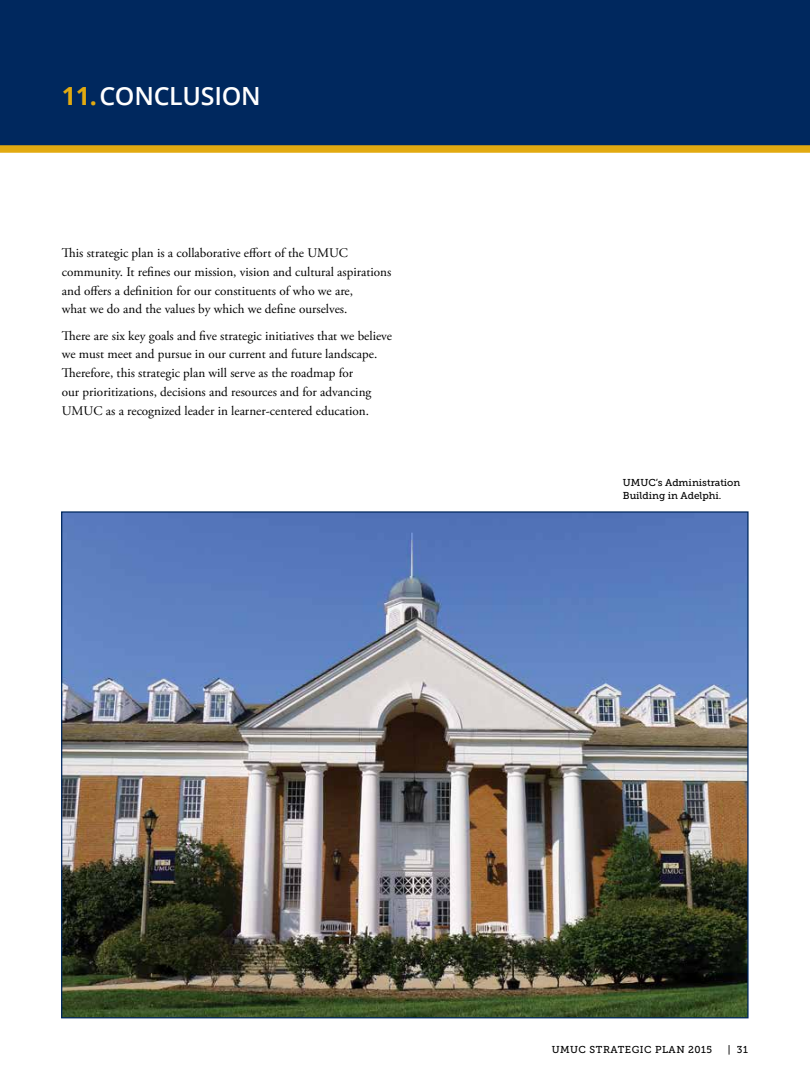
<style>
.page{position:relative;width:810px;height:1080px;background:#fff}
.page>*{position:absolute;margin:0;border:0;box-sizing:border-box;transform-origin:0 0}
.t1{font:600 25px "Open Sans";letter-spacing:-.01em;color:#fff}
.t2{font:13.12px/18.8px "Adobe Garamond Pro";color:#000}
.t3{font:10px/13.8px "Museo Slab 500";color:#000}
.t4{font:10px "Museo Slab 500";letter-spacing:.05em;color:#000}
.s1{font-weight:700;color:#e2aa10}
</style>
<div class="page">
<div style="left:0;top:0;width:810px;height:152px;background:#00285e"></div>
<div style="left:0;top:145px;width:810px;height:8px;background:#e2aa10"></div>
<img style="left:63px;top:513px;width:684px;height:503px">
<h2 class="t1" style="left:62px;top:79px;width:200px"><span class="s1">11.</span>CONCLUSION</h2>
<p class="t2" style="left:62px;top:244px;width:331px">This strategic plan is a collaborative effort of the UMUC community. It refines our mission, vision and cultural aspirations and offers a definition for our constituents of who we are,<br>what we do and the values by which we define ourselves.</p>
<p class="t2" style="left:62px;top:326px;width:332px">There are six key goals and five strategic initiatives that we believe we must meet and pursue in our current and future landscape.<br>Therefore, this strategic plan will serve as the roadmap for<br>our prioritizations, decisions and resources and for advancing UMUC as a recognized leader in learner-centered education.</p>
<p class="t3" style="left:623px;top:475px;width:119px">UMUC’s Administration<br>Building in Adelphi.</p>
<p class="t4" style="left:552px;top:1044px;width:162px">UMUC STRATEGIC PLAN 2015</p>
<p class="t3" style="left:728px;top:1043px;width:22px">| 31</p>
</div>
